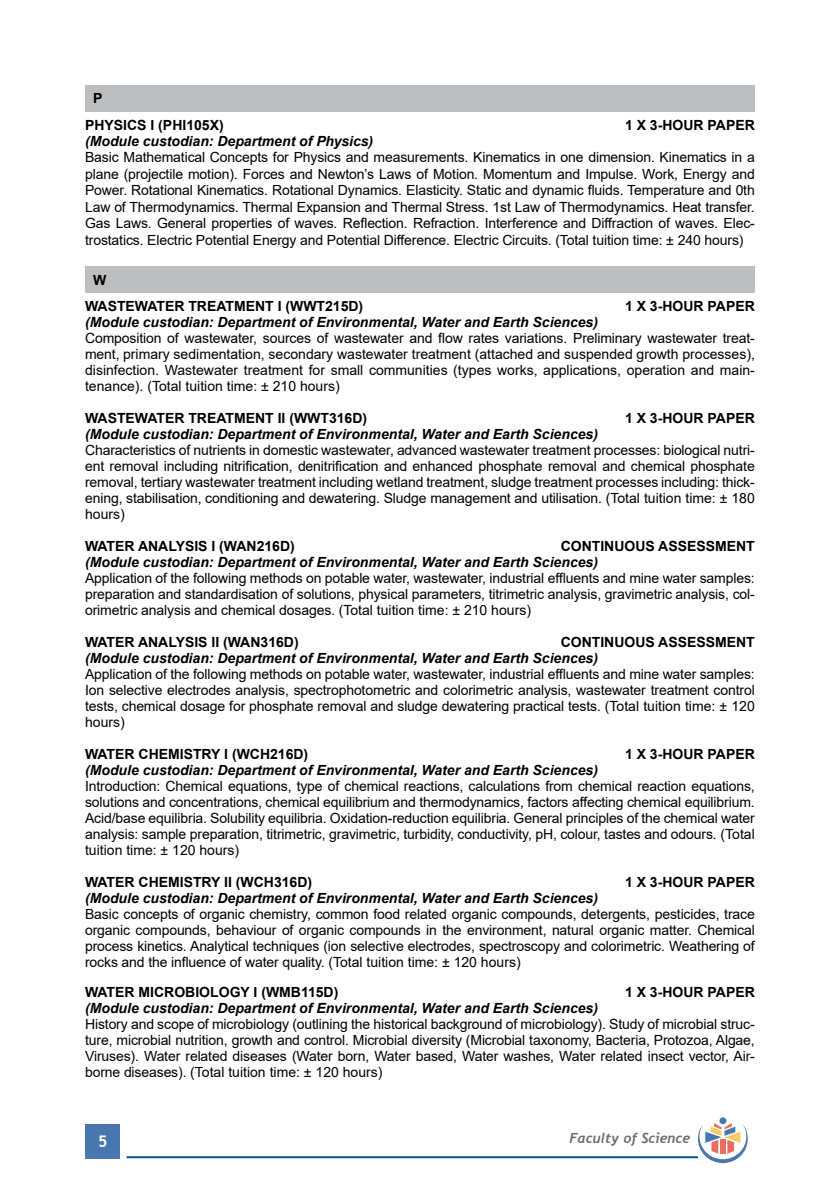
<style>
.page{position:relative;width:840px;height:1191px;background:#fff}
.page>*{position:absolute;margin:0;border:0;box-sizing:border-box;transform-origin:0 0}
.t1{font:700 16px "Trebuchet MS";color:#fff}
.t2{font:14px/16px "Arial";letter-spacing:-.01em;color:#000;text-align:justify}
.t3{font:italic 700 14px "Arial";color:#000}
.t4{font:700 14px/26.4px "Arial";color:#000}
.t5{font:italic 700 14px "Trebuchet";color:#6d6e71}
</style>
<div class="page">
<div style="left:86px;top:1124px;width:34px;height:34px;background:#4777ae"></div>
<hr style="left:126px;top:1156px;width:571px;height:2px;background:#005596">
<div style="left:719px;top:1117px;width:7px;height:7px;background:#4777ae;border-radius:50%"></div>
<svg style="left:697px;top:1123px;width:50px;height:40px"></svg>
<div style="left:85px;top:85px;width:669px;height:26px;background:#bcbec0"></div>
<div style="left:85px;top:267px;width:669px;height:26px;background:#bcbec0"></div>
<p class="t4" style="left:85px;top:85px;width:140px;text-indent:8px">P<br>PHYSICS I (PHI105X)</p>
<p class="t4" style="left:624px;top:112px;width:131px">1 X 3-HOUR PAPER</p>
<p class="t3" style="left:85px;top:132px;width:289px">(Module custodian: Department of Physics)</p>
<p class="t2" style="left:85px;top:149px;width:671px">Basic Mathematical Concepts for Physics and measurements. Kinematics in one dimension. Kinematics in a plane (projectile motion). Forces and Newton’s Laws of Motion. Momentum and Impulse. Work, Energy and Power. Rotational Kinematics. Rotational Dynamics. Elasticity. Static and dynamic fluids. Temperature and 0th Law of Thermodynamics. Thermal Expansion and Thermal Stress. 1st Law of Thermodynamics. Heat transfer.<br>Gas Laws. General properties of waves. Reflection. Refraction. Interference and Diffraction of waves. Elec&shy;trostatics. Electric Potential Energy and Potential Difference. Electric Circuits. (Total tuition time: ± 240 hours)</p>
<p class="t4" style="left:85px;top:267px;width:279px;text-indent:8px">W<br>WASTEWATER TREATMENT I (WWT215D)</p>
<p class="t4" style="left:624px;top:293px;width:131px">1 X 3-HOUR PAPER</p>
<p class="t3" style="left:85px;top:313px;width:514px">(Module custodian: Department of Environmental, Water and Earth Sciences)</p>
<p class="t2" style="left:85px;top:330px;width:671px">Composition of wastewater, sources of wastewater and flow rates variations. Preliminary wastewater treat&shy;ment, primary sedimentation, secondary wastewater treatment (attached and suspended growth processes), disinfection. Wastewater treatment for small communities (types works, applications, operation and main&shy;tenance). (Total tuition time: ± 210 hours)</p>
<p class="t4" style="left:85px;top:405px;width:283px">WASTEWATER TREATMENT II (WWT316D)</p>
<p class="t4" style="left:624px;top:405px;width:131px">1 X 3-HOUR PAPER</p>
<p class="t3" style="left:85px;top:425px;width:514px">(Module custodian: Department of Environmental, Water and Earth Sciences)</p>
<p class="t2" style="left:85px;top:442px;width:671px">Characteristics of nutrients in domestic wastewater, advanced wastewater treatment processes: biological nutri&shy;ent removal including nitrification, denitrification and enhanced phosphate removal and chemical phosphate removal, tertiary wastewater treatment including wetland treatment, sludge treatment processes including: thick&shy;ening, stabilisation, conditioning and dewatering. Sludge management and utilisation. (Total tuition time: ± 180 hours)</p>
<p class="t4" style="left:85px;top:533px;width:211px">WATER ANALYSIS I (WAN216D)</p>
<p class="t4" style="left:560px;top:533px;width:195px">CONTINUOUS ASSESSMENT</p>
<p class="t3" style="left:85px;top:553px;width:514px">(Module custodian: Department of Environmental, Water and Earth Sciences)</p>
<p class="t2" style="left:85px;top:570px;width:671px">Application of the following methods on potable water, wastewater, industrial effluents and mine water samples: preparation and standardisation of solutions, physical parameters, titrimetric analysis, gravimetric analysis, col&shy;orimetric analysis and chemical dosages. (Total tuition time: ± 210 hours)</p>
<p class="t4" style="left:85px;top:629px;width:215px">WATER ANALYSIS II (WAN316D)</p>
<p class="t4" style="left:560px;top:629px;width:195px">CONTINUOUS ASSESSMENT</p>
<p class="t3" style="left:85px;top:649px;width:514px">(Module custodian: Department of Environmental, Water and Earth Sciences)</p>
<p class="t2" style="left:85px;top:666px;width:671px">Application of the following methods on potable water, wastewater, industrial effluents and mine water samples:<br>Ion selective electrodes analysis, spectrophotometric and colorimetric analysis, wastewater treatment control tests, chemical dosage for phosphate removal and sludge dewatering practical tests. (Total tuition time: ± 120 hours)</p>
<p class="t4" style="left:85px;top:741px;width:224px">WATER CHEMISTRY I (WCH216D)</p>
<p class="t4" style="left:624px;top:741px;width:131px">1 X 3-HOUR PAPER</p>
<p class="t3" style="left:85px;top:761px;width:514px">(Module custodian: Department of Environmental, Water and Earth Sciences)</p>
<p class="t2" style="left:85px;top:778px;width:671px">Introduction: Chemical equations, type of chemical reactions, calculations from chemical reaction equations, solutions and concentrations, chemical equilibrium and thermodynamics, factors affecting chemical equilibrium.<br>Acid/base equilibria. Solubility equilibria. Oxidation-reduction equilibria. General principles of the chemical water analysis: sample preparation, titrimetric, gravimetric, turbidity, conductivity, pH, colour, tastes and odours. (Total tuition time: ± 120 hours)</p>
<p class="t4" style="left:85px;top:869px;width:228px">WATER CHEMISTRY II (WCH316D)</p>
<p class="t4" style="left:624px;top:869px;width:131px">1 X 3-HOUR PAPER</p>
<p class="t3" style="left:85px;top:889px;width:514px">(Module custodian: Department of Environmental, Water and Earth Sciences)</p>
<p class="t2" style="left:85px;top:906px;width:671px">Basic concepts of organic chemistry, common food related organic compounds, detergents, pesticides, trace organic compounds, behaviour of organic compounds in the environment, natural organic matter. Chemical process kinetics. Analytical techniques (ion selective electrodes, spectroscopy and colorimetric. Weathering of rocks and the influence of water quality. (Total tuition time: ± 120 hours)</p>
<p class="t4" style="left:85px;top:979px;width:255px">WATER MICROBIOLOGY I (WMB115D)</p>
<p class="t4" style="left:624px;top:979px;width:131px">1 X 3-HOUR PAPER</p>
<p class="t3" style="left:85px;top:999px;width:514px">(Module custodian: Department of Environmental, Water and Earth Sciences)</p>
<p class="t2" style="left:85px;top:1016px;width:671px">History and scope of microbiology (outlining the historical background of microbiology). Study of microbial struc&shy;ture, microbial nutrition, growth and control. Microbial diversity (Microbial taxonomy, Bacteria, Protozoa, Algae, Viruses). Water related diseases (Water born, Water based, Water washes, Water related insect vector, Air&shy;borne diseases). (Total tuition time: ± 120 hours)</p>
<p class="t1" style="left:98px;top:1131px;width:11px">5</p>
<p class="t5" style="left:569px;top:1129px;width:122px">Faculty of Science</p>
</div>
